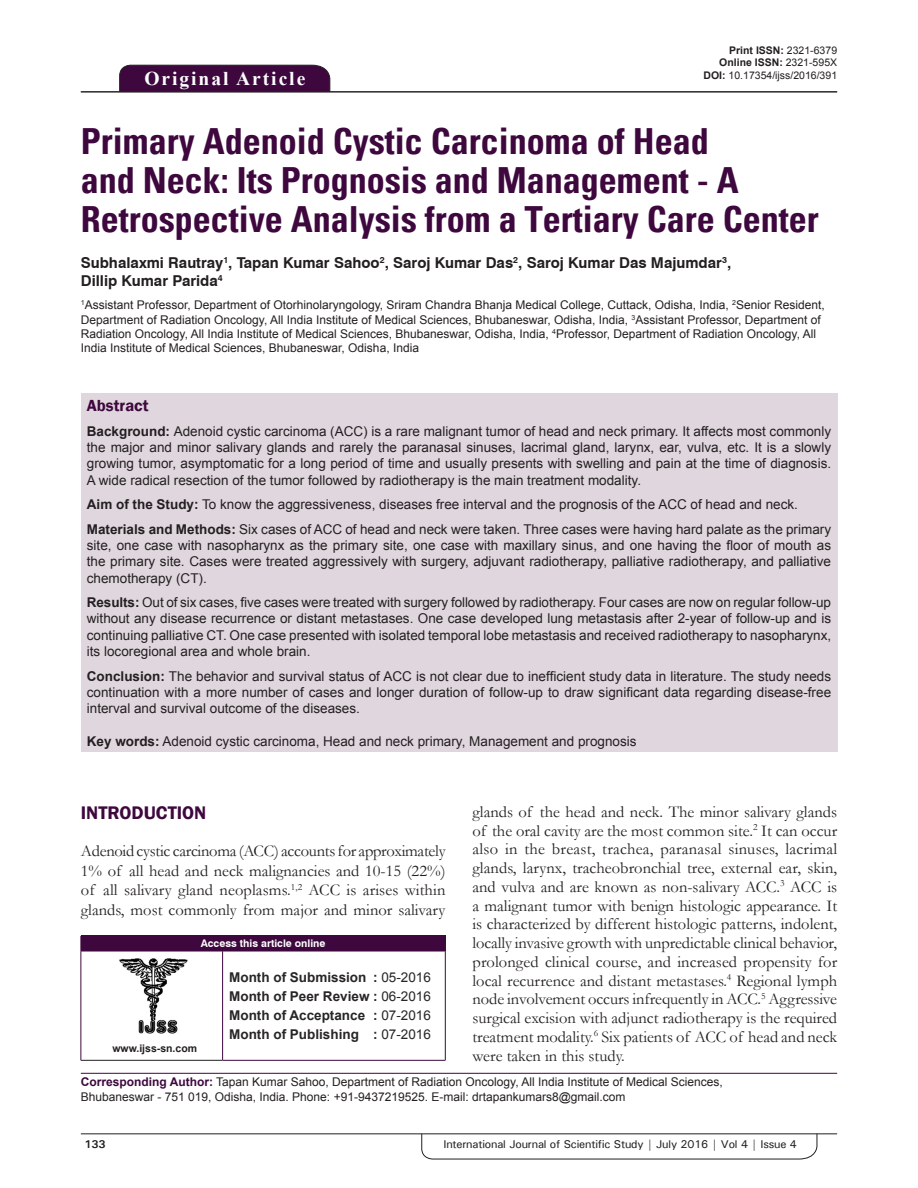
<style>
.page{position:relative;width:918px;height:1188px;background:#fff}
.page>*{position:absolute;margin:0;border:0;box-sizing:border-box;transform-origin:0 0}
.AT{font:700 condensed 36px/39px "Univers";color:#3e083e}
.AH{font:700 19.5px "Times New Roman";letter-spacing:.1em;color:#fff}
.t1{font:600 18.75px "Franklin Gothic";color:#3e083e}
.TX{font:16.5px/18.8px "Garamond";color:#231f20;text-align:justify}
.ABSH{font:600 16.5px "Franklin Gothic";color:#3e083e}
.AU{font:700 15px/18px "Swiss 721 BT";color:#231f20}
.ABS{font:13.5px/16.2px "Arial";color:#231f20;text-align:justify}
.HIS{font:700 13.5px/18.8px "Arial";color:#282526;text-align:justify}
.KWD{font:13.5px "Arial";color:#231f20}
.AFF{font:12px/14.4px "Arial";color:#231f20}
.ADD{font:12px/14.4px "Arial";color:#231f20}
.t2{font:500 11.25px "Univers";letter-spacing:-.015em;color:#231f20}
.t3{font:700 11.25px "Univers";color:#231f20}
.DOI{font:700 10.5px "Arial";color:#231f20}
.DOI-2{font:10.5px "Arial";color:#231f20}
.AAO{font:700 10.5px "Swiss 721 BT";color:#fff}
.Web{font:700 10.5px "Arial";color:#231f20}
.s1{font-weight:400}
.s2{font-weight:700}
.s3{font-weight:700;color:#3e083e}
</style>
<div class="page">
<svg style="left:421px;top:1133px;width:396px;height:26px"></svg>
<hr style="left:81px;top:1134px;width:756px;height:1px;background:#231f20">
<div style="left:119px;top:65px;width:211px;height:26px;background:#3e083e"></div>
<hr style="left:81px;top:91px;width:756px;height:1px;background:#231f20">
<div style="left:81px;top:394px;width:756px;height:358px;background:#e0d7de"></div>
<img style="left:119px;top:958px;width:69px;height:76px">
<div style="left:81px;top:936px;width:364px;height:15px;background:#3e083e"></div>
<svg style="left:445px;top:936px;width:1px;height:15px"></svg>
<hr style="left:81px;top:951px;width:142px;height:1px;background:#3e083e">
<hr style="left:81px;top:951px;width:1px;height:109px;background:#3e083e">
<hr style="left:81px;top:1060px;width:142px;height:1px;background:#231f20">
<hr style="left:223px;top:951px;width:223px;height:1px;background:#3e083e">
<hr style="left:222px;top:951px;width:1px;height:109px;background:#3e083e">
<hr style="left:445px;top:951px;width:1px;height:109px;background:#3e083e">
<hr style="left:223px;top:1060px;width:223px;height:1px;background:#3e083e">
<hr style="left:81px;top:1073px;width:756px;height:1px;background:#3e083e">
<p class="AH" style="left:144px;top:64px;width:162px">Original Article</p>
<p class="DOI" style="left:729px;top:42px;width:109px">Print ISSN: <span class="s1">2321-6379</span></p>
<p class="DOI" style="left:719px;top:55px;width:119px">Online ISSN: <span class="s1">2321-595X</span></p>
<p class="DOI-2" style="left:704px;top:68px;width:135px"><span class="s2">DOI:</span> 10.17354/ijss/2016/391</p>
<p class="AT" style="left:81px;top:122px;width:739px">Primary Adenoid Cystic Carcinoma of Head<br>and Neck: Its Prognosis and Management - A<br>Retrospective Analysis from a Tertiary Care Center</p>
<p class="AU" style="left:81px;top:254px;width:652px">Subhalaxmi Rautray<sup>1</sup>, Tapan Kumar Sahoo<sup>2</sup>, Saroj Kumar Das<sup>2</sup>, Saroj Kumar Das Majumdar<sup>3</sup>,<br>Dillip Kumar Parida<sup>4</sup></p>
<p class="AFF" style="left:81px;top:298px;width:745px"><sup>1</sup>Assistant Professor, Department of Otorhinolaryngology, Sriram Chandra Bhanja Medical College, Cuttack, Odisha, India, <sup>2</sup>Senior Resident, Department of Radiation Oncology, All India Institute of Medical Sciences, Bhubaneswar, Odisha, India, <sup>3</sup>Assistant Professor, Department of Radiation Oncology, All India Institute of Medical Sciences, Bhubaneswar, Odisha, India, <sup>4</sup>Professor, Department of Radiation Oncology, All India Institute of Medical Sciences, Bhubaneswar, Odisha, India</p>
<p class="ABSH" style="left:87px;top:396px;width:63px">Abstract</p>
<p class="ABS" style="left:87px;top:423px;width:746px"><span class="s2">Background:</span> Adenoid cystic carcinoma (ACC) is a rare malignant tumor of head and neck primary. It affects most commonly the major and minor salivary glands and rarely the paranasal sinuses, lacrimal gland, larynx, ear, vulva, etc. It is a slowly growing tumor, asymptomatic for a long period of time and usually presents with swelling and pain at the time of diagnosis.<br>A wide radical resection of the tumor followed by radiotherapy is the main treatment modality.</p>
<p class="ABS" style="left:87px;top:496px;width:713px"><span class="s2">Aim of the Study:</span> To know the aggressiveness, diseases free interval and the prognosis of the ACC of head and neck.</p>
<p class="ABS" style="left:87px;top:521px;width:746px"><span class="s2">Materials and Methods:</span> Six cases of ACC of head and neck were taken. Three cases were having hard palate as the primary site, one case with nasopharynx as the primary site, one case with maxillary sinus, and one having the floor of mouth as the primary site. Cases were treated aggressively with surgery, adjuvant radiotherapy, palliative radiotherapy, and palliative chemotherapy (CT).</p>
<p class="ABS" style="left:87px;top:594px;width:746px"><span class="s2">Results:</span> Out of six cases, five cases were treated with surgery followed by radiotherapy. Four cases are now on regular follow-up without any disease recurrence or distant metastases. One case developed lung metastasis after 2-year of follow-up and is continuing palliative CT. One case presented with isolated temporal lobe metastasis and received radiotherapy to nasopharynx, its locoregional area and whole brain.</p>
<p class="ABS" style="left:87px;top:668px;width:746px"><span class="s2">Conclusion:</span> The behavior and survival status of ACC is not clear due to inefficient study data in literature. The study needs continuation with a more number of cases and longer duration of follow-up to draw significant data regarding disease-free interval and survival outcome of the diseases.</p>
<p class="KWD" style="left:87px;top:732px;width:551px"><span class="s2">Key words:</span> Adenoid cystic carcinoma, Head and neck primary, Management and prognosis</p>
<p class="TX" style="left:473px;top:802px;width:366px">glands of the head and neck. The minor salivary glands of the oral cavity are the most common site.<sup>2</sup> It can occur also in the breast, trachea, paranasal sinuses, lacrimal glands, larynx, tracheobronchial tree, external ear, skin, and vulva and are known as non-salivary ACC.<sup>3</sup> ACC is a malignant tumor with benign histologic appearance. It is characterized by different histologic patterns, indolent, locally invasive growth with unpredictable clinical behavior, prolonged clinical course, and increased propensity for local recurrence and distant metastases.<sup>4</sup> Regional lymph node involvement occurs infrequently in ACC.<sup>5</sup> Aggressive surgical excision with adjunct radiotherapy is the required treatment modality.<sup>6</sup> Six patients of ACC of head and neck were taken in this study.</p>
<h1 class="t1" style="left:81px;top:801px;width:127px">INTRODUCTION</h1>
<p class="TX" style="left:81px;top:841px;width:366px;line-height:19.5px">Adenoid cystic carcinoma (ACC) accounts for approximately 1% of all head and neck malignancies and 10-15 (22%) of all salivary gland neoplasms.<sup>1,2</sup> ACC is arises within glands, most commonly from major and minor salivary</p>
<p class="AAO" style="left:201px;top:937px;width:126px">Access this article online</p>
<p class="HIS" style="left:229px;top:968px;width:203px">Month of Submission : <span class="s1">05-2016<br></span>Month of Peer Review : <span class="s1">06-2016<br></span>Month of Acceptance : <span class="s1">07-2016<br></span>Month of Publishing : <span class="s1">07-2016</span></p>
<p class="ADD" style="left:81px;top:1075px;width:644px"><span class="s3">Corresponding Author:</span> Tapan Kumar Sahoo, Department of Radiation Oncology, All India Institute of Medical Sciences,<br>Bhubaneswar - 751 019, Odisha, India. Phone: +91-9437219525. E-mail: drtapankumars8@gmail.com</p>
<p class="Web" style="left:112px;top:1041px;width:86px">www.ijss-sn.com</p>
<p class="t3" style="left:84px;top:1137px;width:23px">133</p>
<p class="t2" style="left:443px;top:1137px;width:355px">International Journal of Scientific Study | July 2016 | Vol 4 | Issue 4</p>
</div>
